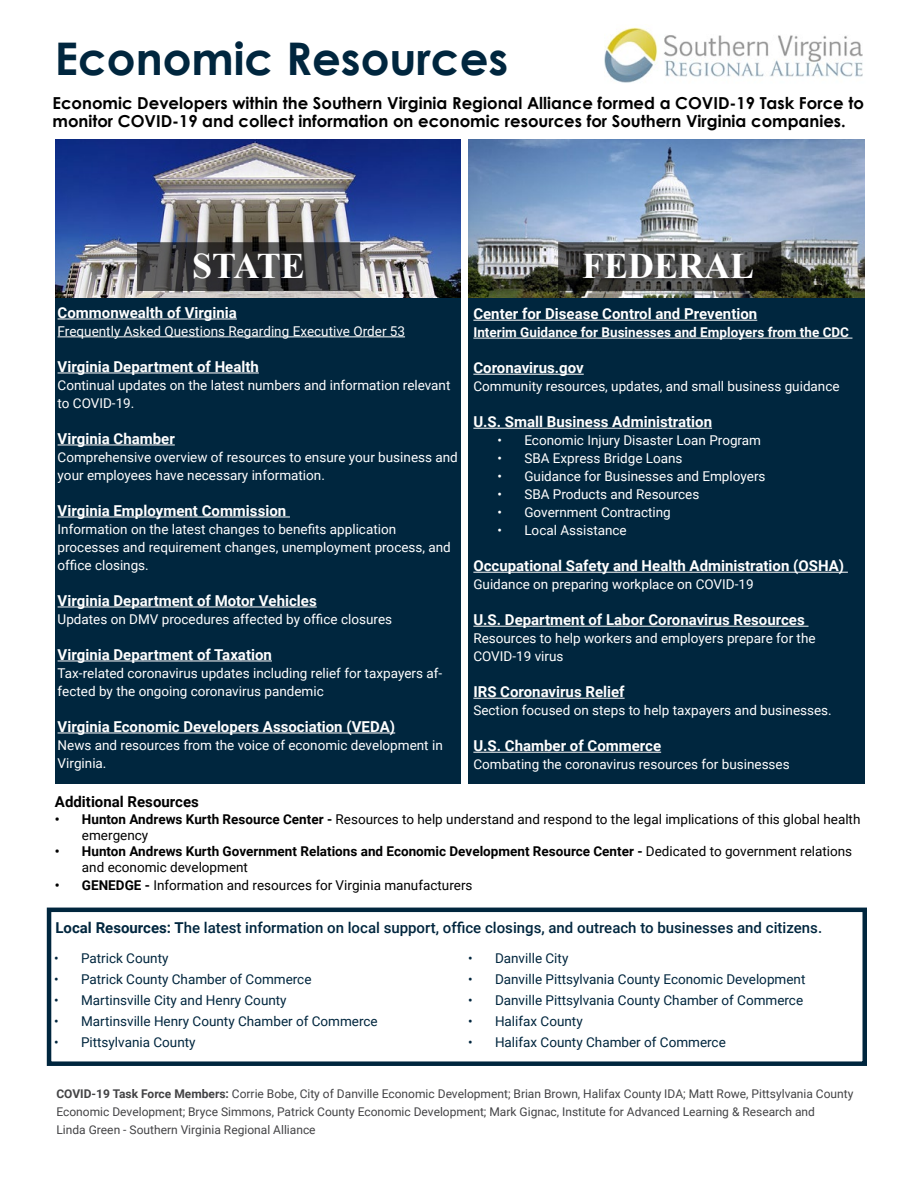
<style>
.page{position:relative;width:918px;height:1188px;background:#fff}
.page>*{position:absolute;margin:0;border:0;box-sizing:border-box;transform-origin:0 0}
.t1{font:700 45px "Century Gothic";color:#00263e}
.t2{font:700 36px "Times New Roman";color:#fff}
.t3{font:700 16.5px/18px "Century Gothic";color:#000}
.t4{font:700 15px "Roboto";color:#fff}
.t5{font:500 15px "Roboto";color:#00263e}
.t6{font:700 15px "Roboto";color:#000}
.t7{font:13.5px/18px "Roboto";color:#fff}
.t8{font:13.5px "Roboto";color:#00263e}
.t9{font:13.5px/16.2px "Roboto";color:#000}
.t10{font:700 13.5px/16.2px "Roboto";color:#000}
.t11{font:700 13.5px "Roboto";color:#fff}
.t12{font:12px/18px "Roboto";color:#434345}
.s1{font-weight:700}
.s2{font-weight:400}
</style>
<div class="page">
<div style="left:468px;top:299px;width:397px;height:485px;background:#00263e"></div>
<div style="left:55px;top:299px;width:405px;height:485px;background:#00263e"></div>
<hr style="left:58px;top:319px;width:179px;height:1px;background:#fff">
<hr style="left:58px;top:337px;width:347px;height:1px;background:#fff">
<hr style="left:58px;top:373px;width:201px;height:1px;background:#fff">
<hr style="left:58px;top:445px;width:117px;height:1px;background:#fff">
<hr style="left:58px;top:517px;width:232px;height:1px;background:#fff">
<hr style="left:58px;top:607px;width:259px;height:1px;background:#fff">
<hr style="left:58px;top:661px;width:214px;height:1px;background:#fff">
<hr style="left:58px;top:733px;width:337px;height:1px;background:#fff">
<hr style="left:473px;top:320px;width:284px;height:1px;background:#fff">
<hr style="left:473px;top:338px;width:379px;height:1px;background:#fff">
<hr style="left:473px;top:374px;width:111px;height:1px;background:#fff">
<hr style="left:473px;top:428px;width:239px;height:1px;background:#fff">
<hr style="left:473px;top:572px;width:375px;height:1px;background:#fff">
<hr style="left:473px;top:626px;width:336px;height:1px;background:#fff">
<hr style="left:473px;top:698px;width:152px;height:1px;background:#fff">
<hr style="left:473px;top:752px;width:188px;height:1px;background:#fff">
<img style="left:468px;top:139px;width:397px;height:159px">
<svg style="left:561px;top:245px;width:217px;height:43px"></svg>
<div style="left:558px;top:242px;width:223px;height:49px;border:2px solid #000"></div>
<img style="left:56px;top:139px;width:404px;height:159px">
<img style="left:605px;top:27px;width:258px;height:56px">
<div style="left:47px;top:908px;width:820px;height:158px;border:4px solid #00263e"></div>
<svg style="left:140px;top:245px;width:217px;height:43px"></svg>
<div style="left:137px;top:242px;width:223px;height:49px;border:2px solid #000"></div>
<h1 class="t1" style="left:55px;top:25px;width:455px">Economic Resources</h1>
<p class="t3" style="left:52px;top:94px;width:813px">Economic Developers within the Southern Virginia Regional Alliance formed a COVID-19 Task Force to monitor COVID-19 and collect information on economic resources for Southern Virginia companies.</p>
<h2 class="t2" style="left:192px;top:240px;width:114px">STATE</h2>
<p class="t4" style="left:58px;top:302px;width:181px">Commonwealth of Virginia</p>
<p class="t7" style="left:58px;top:322px;width:349px">Frequently Asked Questions Regarding Executive Order 53</p>
<p class="t4" style="left:58px;top:356px;width:203px">Virginia Department of Health</p>
<p class="t7" style="left:58px;top:376px;width:394px">Continual updates on the latest numbers and information relevant to COVID-19.</p>
<p class="t4" style="left:58px;top:428px;width:119px">Virginia Chamber</p>
<p class="t7" style="left:58px;top:448px;width:402px">Comprehensive overview of resources to ensure your business and your employees have necessary information.</p>
<p class="t4" style="left:58px;top:500px;width:230px">Virginia Employment Commission</p>
<p class="t7" style="left:58px;top:520px;width:395px">Information on the latest changes to benefits application processes and requirement changes, unemployment process, and office closings.</p>
<p class="t4" style="left:58px;top:590px;width:261px">Virginia Department of Motor Vehicles</p>
<p class="t7" style="left:58px;top:610px;width:336px">Updates on DMV procedures affected by office closures</p>
<p class="t4" style="left:58px;top:644px;width:216px">Virginia Department of Taxation</p>
<p class="t7" style="left:58px;top:664px;width:386px">Tax-related coronavirus updates including relief for taxpayers af&shy;fected by the ongoing coronavirus pandemic</p>
<p class="t4" style="left:58px;top:716px;width:339px">Virginia Economic Developers Association (VEDA)</p>
<p class="t7" style="left:58px;top:736px;width:387px">News and resources from the voice of economic development in<br>Virginia.</p>
<h2 class="t2" style="left:582px;top:240px;width:174px">FEDERAL</h2>
<p class="t4" style="left:473px;top:303px;width:285px">Center for Disease Control and Prevention</p>
<p class="t11" style="left:473px;top:323px;width:377px">Interim Guidance for Businesses and Employers from the CDC</p>
<p class="t4" style="left:473px;top:357px;width:112px">Coronavirus.gov</p>
<p class="t7" style="left:473px;top:377px;width:368px">Community resources, updates, and small business guidance</p>
<p class="t4" style="left:473px;top:411px;width:240px">U.S. Small Business Administration</p>
<p class="t7" style="left:497px;top:431px;width:265px">• Economic Injury Disaster Loan Program</p>
<p class="t7" style="left:497px;top:449px;width:187px">• SBA Express Bridge Loans</p>
<p class="t7" style="left:497px;top:467px;width:270px">• Guidance for Businesses and Employers</p>
<p class="t7" style="left:497px;top:485px;width:203px">• SBA Products and Resources</p>
<p class="t7" style="left:497px;top:503px;width:175px">• Government Contracting</p>
<p class="t7" style="left:497px;top:521px;width:131px">• Local Assistance</p>
<p class="t4" style="left:473px;top:555px;width:372px">Occupational Safety and Health Administration (OSHA)</p>
<p class="t7" style="left:473px;top:575px;width:282px">Guidance on preparing workplace on COVID-19</p>
<p class="t4" style="left:473px;top:609px;width:333px">U.S. Department of Labor Coronavirus Resources</p>
<p class="t7" style="left:473px;top:629px;width:344px">Resources to help workers and employers prepare for the<br>COVID-19 virus</p>
<p class="t4" style="left:473px;top:681px;width:153px">IRS Coronavirus Relief</p>
<p class="t7" style="left:473px;top:701px;width:360px">Section focused on steps to help taxpayers and businesses.</p>
<p class="t4" style="left:473px;top:735px;width:189px">U.S. Chamber of Commerce</p>
<p class="t7" style="left:473px;top:755px;width:318px">Combating the coronavirus resources for businesses</p>
<p class="t6" style="left:55px;top:792px;width:145px">Additional Resources</p>
<p class="t9" style="left:82px;top:810px;width:780px;text-indent:-27px"><span class="s1">• Hunton Andrews Kurth Resource Center -</span> Resources to help understand and respond to the legal implications of this global health emergency</p>
<p class="t10" style="left:82px;top:843px;width:772px;text-indent:-27px">• Hunton Andrews Kurth Government Relations and Economic Development Resource Center - <span class="s2">Dedicated to government relations and economic development</span></p>
<p class="t9" style="left:55px;top:877px;width:419px"><span class="s1">• GENEDGE -</span> Information and resources for Virginia manufacturers</p>
<p class="t5" style="left:56px;top:917px;width:768px"><span class="s1">Local Resources: T</span>he latest information on local support, office closings, and outreach to businesses and citizens.</p>
<p class="t8" style="left:54px;top:948px;width:116px">• Patrick County</p>
<p class="t8" style="left:54px;top:969px;width:259px">• Patrick County Chamber of Commerce</p>
<p class="t8" style="left:54px;top:990px;width:234px">• Martinsville City and Henry County</p>
<p class="t8" style="left:54px;top:1011px;width:325px">• Martinsville Henry County Chamber of Commerce</p>
<p class="t8" style="left:54px;top:1032px;width:143px">• Pittsylvania County</p>
<p class="t8" style="left:468px;top:948px;width:102px">• Danville City</p>
<p class="t8" style="left:468px;top:969px;width:339px">• Danville Pittsylvania County Economic Development</p>
<p class="t8" style="left:468px;top:990px;width:337px">• Danville Pittsylvania County Chamber of Commerce</p>
<p class="t8" style="left:468px;top:1011px;width:116px">• Halifax County</p>
<p class="t8" style="left:468px;top:1032px;width:259px">• Halifax County Chamber of Commerce</p>
<p class="t12" style="left:56px;top:1084px;width:798px"><span class="s1">COVID-19 Task Force Members:</span> Corrie Bobe, City of Danville Economic Development; Brian Brown, Halifax County IDA; Matt Rowe, Pittsylvania County<br>Economic Development; Bryce Simmons, Patrick County Economic Development; Mark Gignac, Institute for Advanced Learning &amp; Research and<br>Linda Green - Southern Virginia Regional Alliance</p>
</div>
